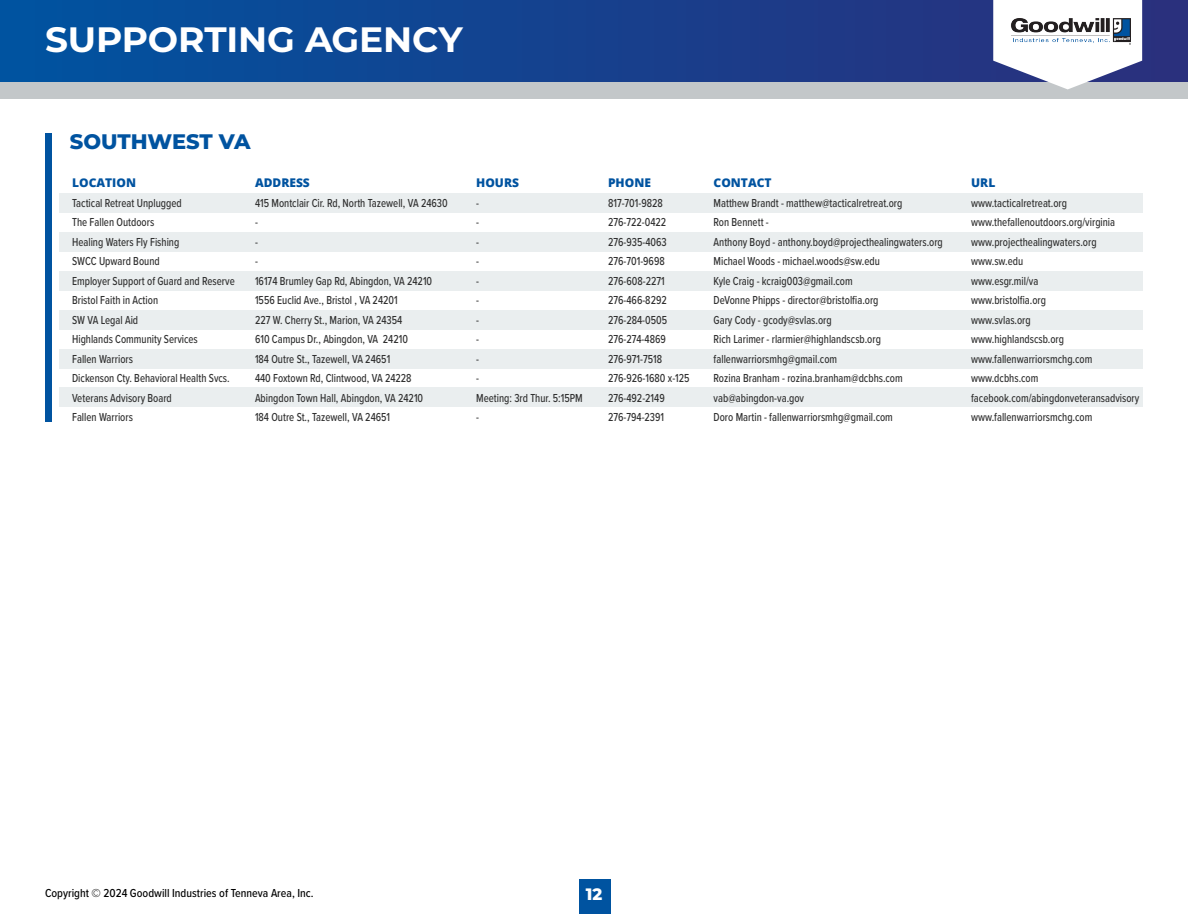
<style>
.page{position:relative;width:1188px;height:914px;background:#fff}
.page>*{position:absolute;margin:0;border:0;box-sizing:border-box;transform-origin:0 0}
.t1{font:700 35.25px "Montserrat";letter-spacing:-.005em;color:#fff}
.t2{font:800 21px "Montserrat";color:#0053a0}
.t3{font:800 16.5px "Montserrat";color:#fff}
.t4{font:500 12px "Proxima Nova Cond";color:#303030;scale:.9 1}
.t5{font:500 12px "Proxima Nova Cond";color:#000}
.t6{font:800 12px "Open Sans";color:#0053a0}
</style>
<div class="page">
<svg style="left:0;top:0;width:1188px;height:82px;background:#13428f"></svg>
<div style="left:0;top:82px;width:1188px;height:16px;background:#c3c7c9"></div>
<div style="left:59px;top:193px;width:1084px;height:20px;background:#eaeeef"></div>
<div style="left:59px;top:271px;width:1084px;height:19px;background:#eaeeef"></div>
<div style="left:59px;top:310px;width:1084px;height:19px;background:#eaeeef"></div>
<div style="left:59px;top:349px;width:1084px;height:19px;background:#eaeeef"></div>
<div style="left:59px;top:387px;width:1084px;height:20px;background:#eaeeef"></div>
<div style="left:59px;top:232px;width:1084px;height:20px;background:#eaeeef"></div>
<div style="left:45px;top:133px;width:6px;height:288px;background:#0053a0"></div>
<svg style="left:993px;top:0;width:149px;height:89px"></svg>
<img style="left:1010px;top:18px;width:120px;height:27px">
<div style="left:579px;top:879px;width:32px;height:34px;background:#0053a0"></div>
<h1 class="t1" style="left:45px;top:14px;width:420px">SUPPORTING AGENCY</h1>
<h2 class="t2" style="left:70px;top:126px;width:182px">SOUTHWEST VA</h2>
<p class="t6" style="left:72px;top:174px;width:65px">LOCATION</p>
<p class="t6" style="left:255px;top:174px;width:56px">ADDRESS</p>
<p class="t6" style="left:476px;top:174px;width:44px">HOURS</p>
<p class="t6" style="left:608px;top:174px;width:44px">PHONE</p>
<p class="t6" style="left:714px;top:174px;width:60px">CONTACT</p>
<p class="t6" style="left:971px;top:174px;width:26px">URL</p>
<p class="t4" style="left:72px;top:194px;width:123px">Tactical Retreat Unplugged</p>
<p class="t4" style="left:255px;top:194px;width:216px">415 Montclair Cir. Rd, North Tazewell, VA 24630</p>
<p class="t4" style="left:476px;top:194px;width:5px">-</p>
<p class="t4" style="left:608px;top:194px;width:63px">817-701-9828</p>
<p class="t4" style="left:714px;top:194px;width:211px">Matthew Brandt - matthew@tacticalretreat.org</p>
<p class="t4" style="left:971px;top:194px;width:108px">www.tacticalretreat.org</p>
<p class="t4" style="left:72px;top:213px;width:93px">The Fallen Outdoors</p>
<p class="t4" style="left:255px;top:213px;width:5px">-</p>
<p class="t4" style="left:476px;top:213px;width:5px">-</p>
<p class="t4" style="left:608px;top:213px;width:66px">276-722-0422</p>
<p class="t4" style="left:714px;top:213px;width:63px">Ron Bennett -</p>
<p class="t4" style="left:971px;top:213px;width:162px">www.thefallenoutdoors.org/virginia</p>
<p class="t4" style="left:72px;top:233px;width:121px">Healing Waters Fly Fishing</p>
<p class="t4" style="left:255px;top:233px;width:5px">-</p>
<p class="t4" style="left:476px;top:233px;width:5px">-</p>
<p class="t4" style="left:608px;top:233px;width:67px">276-935-4063</p>
<p class="t4" style="left:714px;top:233px;width:256px">Anthony Boyd - anthony.boyd@projecthealingwaters.org</p>
<p class="t4" style="left:971px;top:233px;width:141px">www.projecthealingwaters.org</p>
<p class="t4" style="left:72px;top:252px;width:99px">SWCC Upward Bound</p>
<p class="t4" style="left:255px;top:252px;width:5px">-</p>
<p class="t4" style="left:476px;top:252px;width:5px">-</p>
<p class="t4" style="left:608px;top:252px;width:65px">276-701-9698</p>
<p class="t4" style="left:714px;top:252px;width:186px">Michael Woods - michael.woods@sw.edu</p>
<p class="t4" style="left:971px;top:252px;width:59px">www.sw.edu</p>
<p class="t4" style="left:72px;top:272px;width:182px">Employer Support of Guard and Reserve</p>
<p class="t4" style="left:255px;top:272px;width:198px">16174 Brumley Gap Rd, Abingdon, VA 24210</p>
<p class="t4" style="left:476px;top:272px;width:5px">-</p>
<p class="t4" style="left:608px;top:272px;width:65px">276-608-2271</p>
<p class="t4" style="left:714px;top:272px;width:156px">Kyle Craig - kcraig003@gmail.com</p>
<p class="t4" style="left:971px;top:272px;width:76px">www.esgr.mil/va</p>
<p class="t4" style="left:72px;top:291px;width:97px">Bristol Faith in Action</p>
<p class="t4" style="left:255px;top:291px;width:160px">1556 Euclid Ave., Bristol , VA 24201</p>
<p class="t4" style="left:476px;top:291px;width:5px">-</p>
<p class="t4" style="left:608px;top:291px;width:67px">276-466-8292</p>
<p class="t4" style="left:714px;top:291px;width:185px">DeVonne Phipps - director@bristolfia.org</p>
<p class="t4" style="left:971px;top:291px;width:85px">www.bristolfia.org</p>
<p class="t4" style="left:72px;top:311px;width:75px">SW VA Legal Aid</p>
<p class="t4" style="left:255px;top:311px;width:165px">227 W. Cherry St., Marion, VA 24354</p>
<p class="t4" style="left:476px;top:311px;width:5px">-</p>
<p class="t4" style="left:608px;top:311px;width:67px">276-284-0505</p>
<p class="t4" style="left:714px;top:311px;width:133px">Gary Cody - gcody@svlas.org</p>
<p class="t4" style="left:971px;top:311px;width:68px">www.svlas.org</p>
<p class="t4" style="left:72px;top:330px;width:141px">Highlands Community Services</p>
<p class="t4" style="left:255px;top:330px;width:172px">610 Campus Dr., Abingdon, VA 24210</p>
<p class="t4" style="left:476px;top:330px;width:5px">-</p>
<p class="t4" style="left:608px;top:330px;width:66px">276-274-4869</p>
<p class="t4" style="left:714px;top:330px;width:187px">Rich Larimer - rlarmier@highlandscsb.org</p>
<p class="t4" style="left:971px;top:330px;width:105px">www.highlandscsb.org</p>
<p class="t4" style="left:72px;top:350px;width:69px">Fallen Warriors</p>
<p class="t4" style="left:255px;top:350px;width:152px">184 Outre St., Tazewell, VA 24651</p>
<p class="t4" style="left:476px;top:350px;width:5px">-</p>
<p class="t4" style="left:608px;top:350px;width:62px">276-971-7518</p>
<p class="t4" style="left:714px;top:350px;width:139px">fallenwarriorsmhg@gmail.com</p>
<p class="t4" style="left:971px;top:350px;width:136px">www.fallenwarriorsmchg.com</p>
<p class="t4" style="left:72px;top:369px;width:177px">Dickenson Cty. Behavioral Health Svcs.</p>
<p class="t4" style="left:255px;top:369px;width:176px">440 Foxtown Rd, Clintwood, VA 24228</p>
<p class="t4" style="left:476px;top:369px;width:5px">-</p>
<p class="t4" style="left:608px;top:369px;width:92px">276-926-1680 x-125</p>
<p class="t4" style="left:714px;top:369px;width:212px">Rozina Branham - rozina.branham@dcbhs.com</p>
<p class="t4" style="left:971px;top:369px;width:76px">www.dcbhs.com</p>
<p class="t4" style="left:72px;top:389px;width:112px">Veterans Advisory Board</p>
<p class="t4" style="left:255px;top:389px;width:188px">Abingdon Town Hall, Abingdon, VA 24210</p>
<p class="t4" style="left:476px;top:389px;width:120px">Meeting: 3rd Thur. 5:15PM</p>
<p class="t4" style="left:608px;top:389px;width:65px">276-492-2149</p>
<p class="t4" style="left:714px;top:389px;width:102px">vab@abingdon-va.gov</p>
<p class="t4" style="left:971px;top:389px;width:188px">facebook.com/abingdonveteransadvisory</p>
<p class="t4" style="left:72px;top:408px;width:69px">Fallen Warriors</p>
<p class="t4" style="left:255px;top:408px;width:152px">184 Outre St., Tazewell, VA 24651</p>
<p class="t4" style="left:476px;top:408px;width:5px">-</p>
<p class="t4" style="left:608px;top:408px;width:64px">276-794-2391</p>
<p class="t4" style="left:714px;top:408px;width:201px">Doro Martin - fallenwarriorsmhg@gmail.com</p>
<p class="t4" style="left:971px;top:408px;width:136px">www.fallenwarriorsmchg.com</p>
<p class="t5" style="left:45px;top:883px;width:270px">Copyright © 2024 Goodwill Industries of Tenneva Area, Inc.</p>
<h3 class="t3" style="left:586px;top:882px;width:18px">12</h3>
</div>
